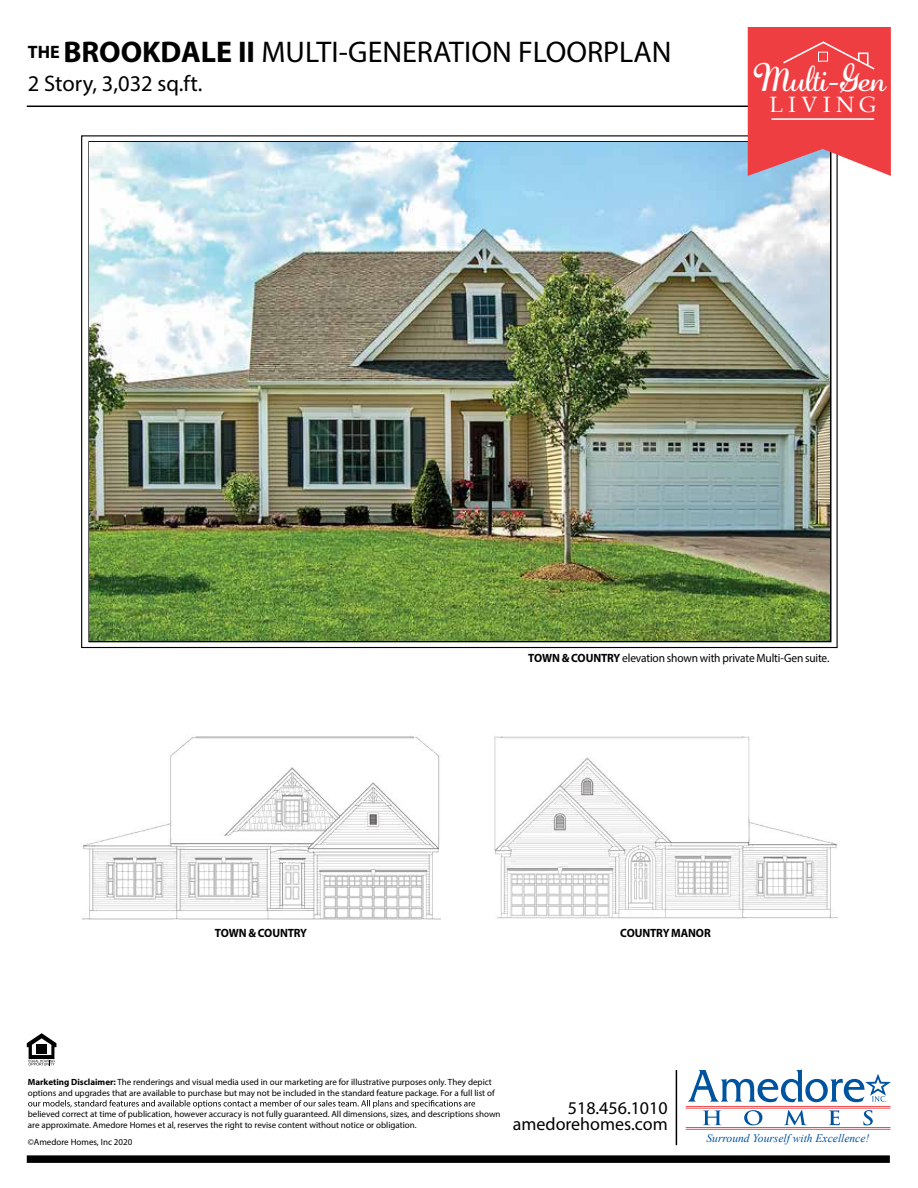
<style>
.page{position:relative;width:918px;height:1188px;background:#fff}
.page>*{position:absolute;margin:0;border:0;box-sizing:border-box;transform-origin:0 0}
.t1{font:36.3px "Adage Script JF";letter-spacing:.005em;color:#fff}
.t2{font:30px "Myriad Pro";color:#010101}
.t3{font:22.5px "Myriad Pro";color:#010101}
.t4{font:22.2px "Palatino";letter-spacing:.245em;color:#fff}
.t5{font:18px/16.5px "Myriad Pro";color:#010101;text-align:right}
.t6{font:12px "Myriad Pro";letter-spacing:-.015em;color:#010101;scale:.95 1}
.t7{font:700 12px "Myriad Pro";letter-spacing:-.015em;color:#010101;scale:.95 1}
.t8{font:italic 11.55px "Times New Roman";color:#00539f}
.t9{font:9px/10.8px "Myriad Pro";color:#010101}
.s1{font-weight:700;font-size:18px}
.s2{font-weight:700}
</style>
<div class="page">
<hr style="left:27px;top:106px;width:863px;height:1px;background:#010101">
<div style="left:27px;top:1155px;width:863px;height:8px;background:#010101"></div>
<hr style="left:676px;top:1070px;width:1px;height:75px;background:#010101">
<svg style="left:703px;top:1110px;width:19px;height:15px"></svg>
<svg style="left:744px;top:1110px;width:18px;height:15px"></svg>
<svg style="left:784px;top:1110px;width:23px;height:15px"></svg>
<svg style="left:829px;top:1110px;width:11px;height:15px"></svg>
<svg style="left:863px;top:1110px;width:10px;height:15px"></svg>
<hr style="left:686px;top:1106px;width:205px;height:1px;background:#ef3e42">
<hr style="left:686px;top:1108px;width:205px;height:1px;background:#ef3e42">
<hr style="left:686px;top:1127px;width:205px;height:1px;background:#ef3e42">
<hr style="left:686px;top:1129px;width:205px;height:1px;background:#ef3e42">
<svg style="left:688px;top:1069px;width:203px;height:33px"></svg>
<svg style="left:27px;top:1033px;width:29px;height:32px"></svg>
<svg style="left:28px;top:1100px;width:447px;height:8px"></svg>
<img style="left:90px;top:143px;width:739px;height:498px">
<img style="left:82px;top:736px;width:358px;height:184px">
<img style="left:494px;top:736px;width:343px;height:183px">
<svg style="left:748px;top:27px;width:143px;height:149px;background:#eb5055"></svg>
<h2 class="t2" style="left:28px;top:34px;width:645px"><span class="s1">THE</span> <span class="s2">BROOKDALE II</span> MULTI-GENERATION FLOORPLAN</h2>
<h3 class="t3" style="left:28px;top:69px;width:176px">2 Story, 3,032 sq.ft.</h3>
<h1 class="t1" style="left:753px;top:54px;width:134px">Multi-Gen</h1>
<h3 class="t4" style="left:770px;top:86px;width:108px">LIVING</h3>
<h3 class="t6" style="left:528px;top:651px;width:319px"><span class="s2">TOWN &amp; COUNTRY</span> elevation shown with private Multi-Gen suite.</h3>
<h3 class="t7" style="left:215px;top:926px;width:99px">TOWN &amp; COUNTRY</h3>
<h3 class="t7" style="left:620px;top:926px;width:97px">COUNTRY MANOR</h3>
<p class="t9" style="left:28px;top:1076px;width:468px"><span class="s2">Marketing Disclaimer:</span> The renderings and visual media used in our marketing are for illustrative purposes only. They depict options and upgrades that are available to purchase but may not be included in the standard feature package. For a full list of</p>
<p class="t9" style="left:28px;top:1109px;width:474px">believed correct at time of publication, however accuracy is not fully guaranteed. All dimensions, sizes, and descriptions shown are approximate. Amedore Homes et al, reserves the right to revise content without notice or obligation.</p>
<p class="t9" style="left:28px;top:1136px;width:106px">©Amedore Homes, Inc 2020</p>
<h3 class="t5" style="left:513px;top:1099px;width:156px">518.456.1010 amedorehomes.com</h3>
<p class="t8" style="left:707px;top:1130px;width:164px">Surround Yourself with Excellence!</p>
</div>
